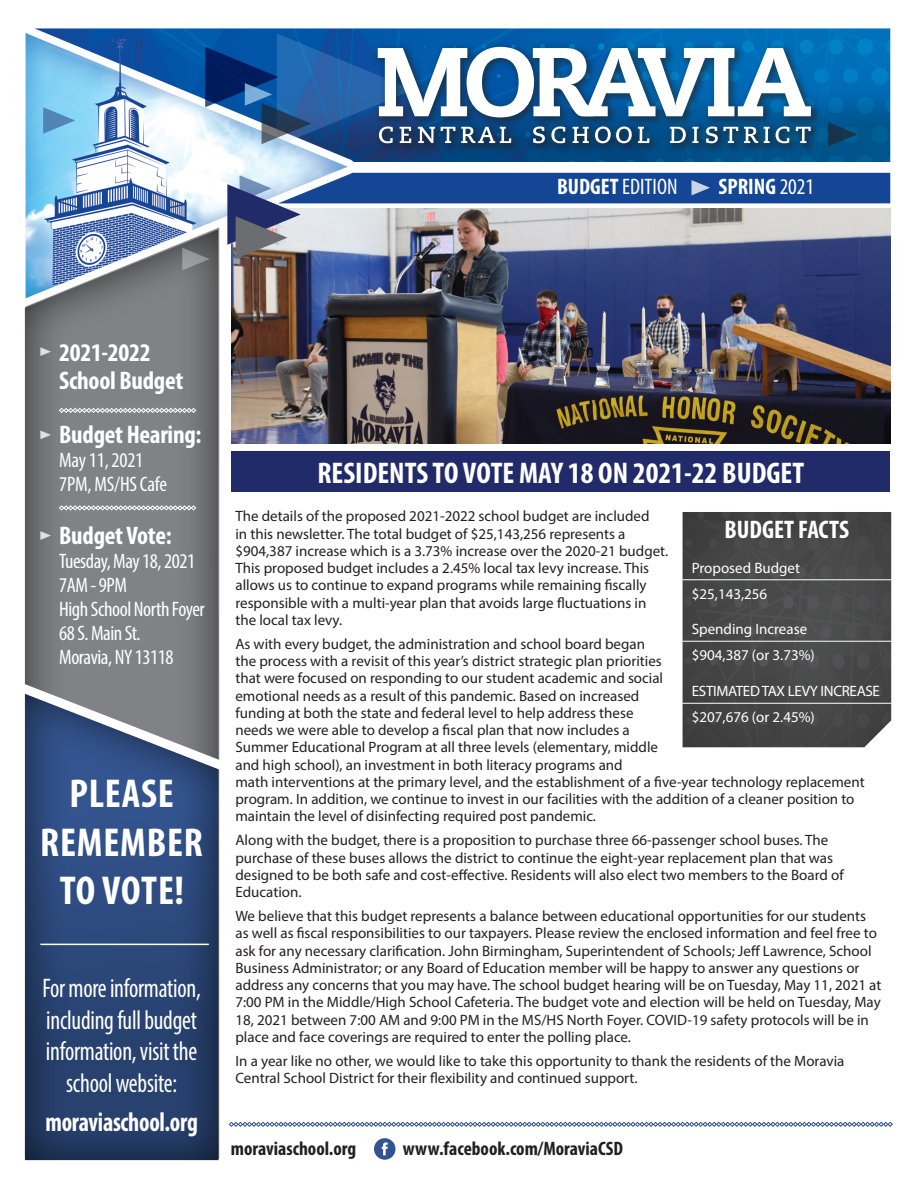
<style>
.page{position:relative;width:918px;height:1188px;background:#fff}
.page>*{position:absolute;margin:0;border:0;box-sizing:border-box;transform-origin:0 0}
.t1{font:700 condensed 40.5px/48.6px "Myriad Pro";letter-spacing:.02em;color:#fff;text-align:center}
.t2{font:700 condensed 30px "Myriad Pro";color:#fff}
.post-it_text{font:condensed 27px/31.5px "Myriad Pro";letter-spacing:-.01em;color:#fff;text-align:center;scale:.9 1}
.post-it_text-2{font:700 condensed 27px "Myriad Pro";letter-spacing:-.01em;color:#fff;scale:.9 1}
.t3{font:700 condensed 25.5px "Myriad Pro";letter-spacing:-.01em;color:#fff}
.t4{font:condensed 22.5px "Myriad Pro";color:#fff}
.t5{font:700 condensed 22.5px "Myriad Pro";color:#fff}
.t6{font:condensed 21px "Myriad Pro";letter-spacing:-.02em;color:#fff}
.t7{font:700 condensed 19.5px "Myriad Pro";color:#231f20}
.t8{font:15px/17.2px "Myriad Pro";color:#231f20}
.t9{font:15px "Myriad Pro";color:#fff}
.t10{font:15px "Myriad Pro";letter-spacing:-.02em;color:#fff}
.s1{font-weight:700}
.s2{font-weight:400}
</style>
<div class="page">
<img style="left:25px;top:28px;width:866px;height:1097px">
<div style="left:24px;top:228px;width:196px;height:932px;background:#231f20;opacity:.75"></div>
<svg style="left:182px;top:248px;width:28px;height:22px"></svg>
<svg style="left:828px;top:122px;width:29px;height:24px"></svg>
<svg style="left:43px;top:107px;width:32px;height:27px"></svg>
<div style="left:372px;top:41px;width:450px;height:113px;background:#231f20;opacity:.56"></div>
<svg style="left:191px;top:33px;width:620px;height:131px"></svg>
<svg style="left:692px;top:180px;width:18px;height:15px"></svg>
<svg style="left:24px;top:675px;width:212px;height:103px"></svg>
<svg style="left:25px;top:687px;width:193px;height:473px;background:#334c77"></svg>
<svg style="left:229px;top:1122px;width:664px;height:5px"></svg>
<svg style="left:374px;top:1138px;width:22px;height:22px"></svg>
<img style="left:231px;top:208px;width:660px;height:236px">
<svg style="left:40px;top:347px;width:11px;height:9px"></svg>
<svg style="left:40px;top:531px;width:11px;height:9px"></svg>
<svg style="left:40px;top:431px;width:11px;height:8px"></svg>
<hr style="left:40px;top:944px;width:169px;height:1px;background:#fff">
<svg style="left:59px;top:408px;width:137px;height:5px"></svg>
<svg style="left:59px;top:505px;width:137px;height:5px"></svg>
<div style="left:231px;top:451px;width:659px;height:41px;background:#222b69"></div>
<div style="left:682px;top:511px;width:210px;height:239px;background:#474748"></div>
<hr style="left:682px;top:579px;width:209px;height:1px;background:#fff">
<hr style="left:682px;top:641px;width:209px;height:1px;background:#fff">
<hr style="left:682px;top:703px;width:209px;height:1px;background:#fff">
<svg style="left:227px;top:175px;width:74px;height:84px;background:#80869e"></svg>
<h3 class="t4" style="left:557px;top:173px;width:122px"><span class="s1">BUDGET</span> EDITION</h3>
<h3 class="t5" style="left:719px;top:172px;width:97px">SPRING <span class="s2">2021</span></h3>
<p class="t3" style="left:59px;top:336px;width:93px">2021-2022</p>
<p class="t3" style="left:59px;top:365px;width:126px">School Budget</p>
<p class="t3" style="left:59px;top:419px;width:144px">Budget Hearing:</p>
<p class="t6" style="left:59px;top:448px;width:86px">May 11, 2021</p>
<p class="t6" style="left:59px;top:472px;width:109px">7PM, MS/HS Cafe</p>
<p class="t3" style="left:59px;top:519px;width:114px">Budget Vote:</p>
<p class="t6" style="left:59px;top:548px;width:137px">Tuesday, May 18, 2021</p>
<p class="t6" style="left:59px;top:572px;width:69px">7AM - 9PM</p>
<p class="t6" style="left:59px;top:596px;width:147px">High School North Foyer</p>
<p class="t6" style="left:59px;top:620px;width:83px">68 S. Main St.</p>
<p class="t6" style="left:59px;top:644px;width:116px">Moravia, NY 13118</p>
<p class="t1" style="left:69px;top:768px;width:106px">PLEASE</p>
<p class="t1" style="left:40px;top:817px;width:164px">REMEMBER<br>TO VOTE!</p>
<p class="post-it_text" style="left:43px;top:972px;width:177px">For more information, including full budget information, visit the school website:</p>
<p class="post-it_text-2" style="left:45px;top:1105px;width:171px">moraviaschool.org</p>
<p class="t2" style="left:318px;top:454px;width:488px">RESIDENTS TO VOTE MAY 18 ON 2021-22 BUDGET</p>
<p class="t3" style="left:724px;top:514px;width:126px">BUDGET FACTS</p>
<p class="t9" style="left:692px;top:559px;width:110px">Proposed Budget</p>
<p class="t9" style="left:692px;top:584px;width:77px">$25,143,256</p>
<p class="t9" style="left:692px;top:620px;width:117px">Spending Increase</p>
<p class="t9" style="left:692px;top:646px;width:125px">$904,387 (or 3.73%)</p>
<p class="t10" style="left:692px;top:682px;width:190px">ESTIMATED TAX LEVY INCREASE</p>
<p class="t9" style="left:692px;top:708px;width:125px">$207,676 (or 2.45%)</p>
<p class="t8" style="left:235px;top:507px;width:434px">The details of the proposed 2021-2022 school budget are included<br>in this newsletter. The total budget of $25,143,256 represents a $904,387 increase which is a 3.73% increase over the 2020-21 budget.<br>This proposed budget includes a 2.45% local tax levy increase. This allows us to continue to expand programs while remaining fiscally responsible with a multi-year plan that avoids large fluctuations in the local tax levy.</p>
<p class="t8" style="left:235px;top:635px;width:631px">As with every budget, the administration and school board began<br>the process with a revisit of this year’s district strategic plan priorities<br>that were focused on responding to our student academic and social<br>emotional needs as a result of this pandemic. Based on increased<br>funding at both the state and federal level to help address these<br>needs we were able to develop a fiscal plan that now includes a<br>Summer Educational Program at all three levels (elementary, middle<br>and high school), an investment in both literacy programs and<br>math interventions at the primary level, and the establishment of a five-year technology replacement program. In addition, we continue to invest in our facilities with the addition of a cleaner position to maintain the level of disinfecting required post pandemic.</p>
<p class="t8" style="left:235px;top:831px;width:610px">Along with the budget, there is a proposition to purchase three 66-passenger school buses. The purchase of these buses allows the district to continue the eight-year replacement plan that was designed to be both safe and cost-effective. Residents will also elect two members to the Board of Education.</p>
<p class="t8" style="left:235px;top:907px;width:647px">We believe that this budget represents a balance between educational opportunities for our students as well as fiscal responsibilities to our taxpayers. Please review the enclosed information and feel free to ask for any necessary clarification. John Birmingham, Superintendent of Schools; Jeff Lawrence, School Business Administrator; or any Board of Education member will be happy to answer any questions or address any concerns that you may have. The school budget hearing will be on Tuesday, May 11, 2021 at 7:00 PM in the Middle/High School Cafeteria. The budget vote and election will be held on Tuesday, May 18, 2021 between 7:00 AM and 9:00 PM in the MS/HS North Foyer. COVID-19 safety protocols will be in place and face coverings are required to enter the polling place.</p>
<p class="t8" style="left:235px;top:1052px;width:611px">In a year like no other, we would like to take this opportunity to thank the residents of the Moravia<br>Central School District for their flexibility and continued support.</p>
<h3 class="t7" style="left:231px;top:1137px;width:127px">moraviaschool.org</h3>
<h3 class="t7" style="left:403px;top:1137px;width:222px">www.facebook.com/MoraviaCSD</h3>
</div>
